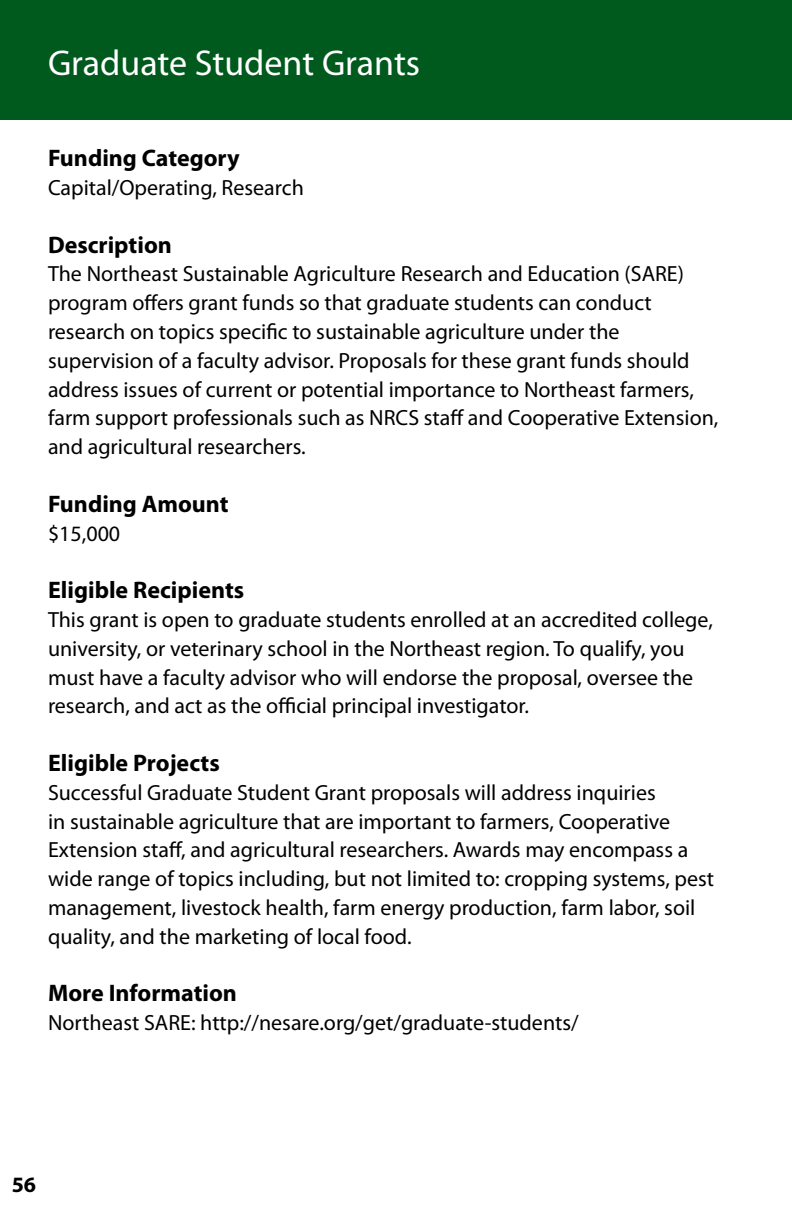
<style>
.page{position:relative;width:792px;height:1224px;background:#fff}
.page>*{position:absolute;margin:0;border:0;box-sizing:border-box;transform-origin:0 0}
.t1{font:36px "Myriad Pro";color:#fff}
.t2{font:700 24px "Myriad Pro";color:#000}
.t3{font:22px/28.8px "Myriad Pro";color:#000}
.t4{font:700 22px "Myriad Pro";color:#000}
</style>
<div class="page">
<div style="left:0;top:0;width:792px;height:120px;background:#005a1d"></div>
<h1 class="t1" style="left:48px;top:41px;width:374px">Graduate Student Grants</h1>
<p class="t2" style="left:48px;top:142px;width:193px">Funding Category</p>
<p class="t3" style="left:48px;top:173px;width:257px">Capital/Operating, Research</p>
<p class="t2" style="left:48px;top:229px;width:125px">Description</p>
<p class="t3" style="left:48px;top:259px;width:672px">The Northeast Sustainable Agriculture Research and Education (SARE) program offers grant funds so that graduate students can conduct research on topics specific to sustainable agriculture under the supervision of a faculty advisor. Proposals for these grant funds should address issues of current or potential importance to Northeast farmers, farm support professionals such as NRCS staff and Cooperative Extension, and agricultural researchers.</p>
<p class="t2" style="left:48px;top:488px;width:182px">Funding Amount</p>
<p class="t3" style="left:48px;top:518px;width:74px">$15,000</p>
<p class="t2" style="left:48px;top:574px;width:198px">Eligible Recipients</p>
<p class="t3" style="left:48px;top:605px;width:666px">This grant is open to graduate students enrolled at an accredited college, university, or veterinary school in the Northeast region. To qualify, you must have a faculty advisor who will endorse the proposal, oversee the research, and act as the official principal investigator.</p>
<p class="t2" style="left:48px;top:747px;width:173px">Eligible Projects</p>
<p class="t3" style="left:48px;top:778px;width:668px">Successful Graduate Student Grant proposals will address inquiries<br>in sustainable agriculture that are important to farmers, Cooperative Extension staff, and agricultural researchers. Awards may encompass a wide range of topics including, but not limited to: cropping systems, pest management, livestock health, farm energy production, farm labor, soil quality, and the marketing of local food.</p>
<p class="t2" style="left:48px;top:978px;width:190px">More Information</p>
<p class="t3" style="left:48px;top:1008px;width:532px">Northeast SARE: http://nesare.org/get/graduate-students/</p>
<p class="t4" style="left:12px;top:1171px;width:26px">56</p>
</div>
